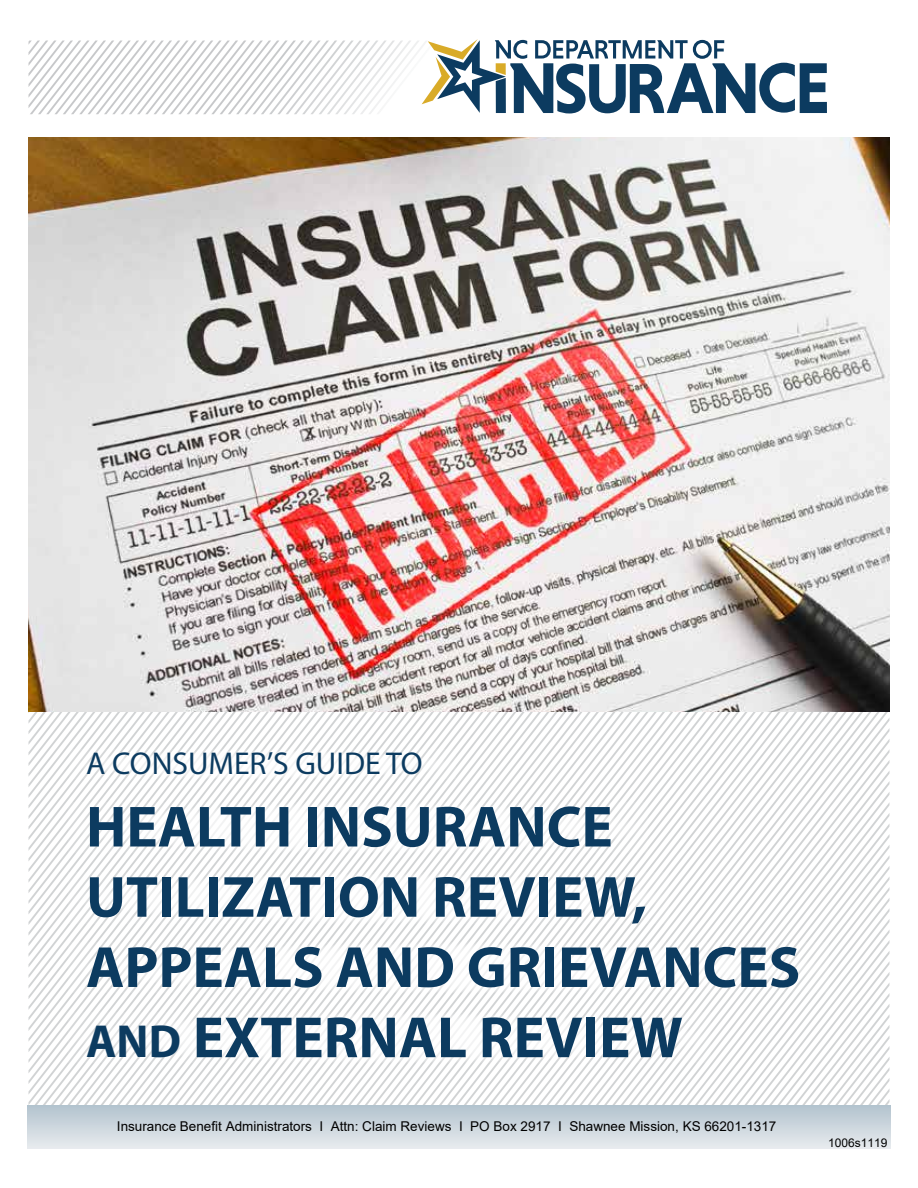
<style>
.page{position:relative;width:918px;height:1188px;background:#fff}
.page>*{position:absolute;margin:0;border:0;box-sizing:border-box;transform-origin:0 0}
.t1{font:700 58.5px/70.2px "Myriad Pro";color:#0c3b60}
.t2{font:31.65px "Myriad Pro";color:#0c3b60}
.t3{font:13.5px "Arial";color:#000}
.t4{font:12px "Arial";color:#000}
.s1{font-size:46.5px}
</style>
<div class="page">
<svg style="left:29px;top:641px;width:861px;height:464px"></svg>
<div style="left:28px;top:1105px;width:862px;height:44px;background:linear-gradient(to bottom,#b3c3ce,#e7ebee)"></div>
<svg style="left:70px;top:749px;width:386px;height:30px"></svg>
<svg style="left:68px;top:802px;width:579px;height:51px"></svg>
<svg style="left:68px;top:873px;width:601px;height:50px"></svg>
<svg style="left:68px;top:942px;width:761px;height:51px"></svg>
<svg style="left:68px;top:1012px;width:642px;height:51px"></svg>
<img style="left:29px;top:138px;width:860px;height:574px">
<svg style="left:28px;top:39px;width:799px;height:75px"></svg>
<h2 class="t2" style="left:86px;top:744px;width:338px">A CONSUMER’S GUIDE TO</h2>
<h1 class="t1" style="left:86px;top:790px;width:716px">HEALTH INSURANCE<br>UTILIZATION REVIEW,<br>APPEALS AND GRIEVANCES<br><span class="s1">AND</span> EXTERNAL REVIEW</h1>
<p class="t3" style="left:117px;top:1117px;width:661px">Insurance Benefit Administrators I Attn: Claim Reviews I PO Box 2917 I Shawnee Mission, KS 66201-1317</p>
<p class="t4" style="left:828px;top:1134px;width:61px">1006s1119</p>
</div>
